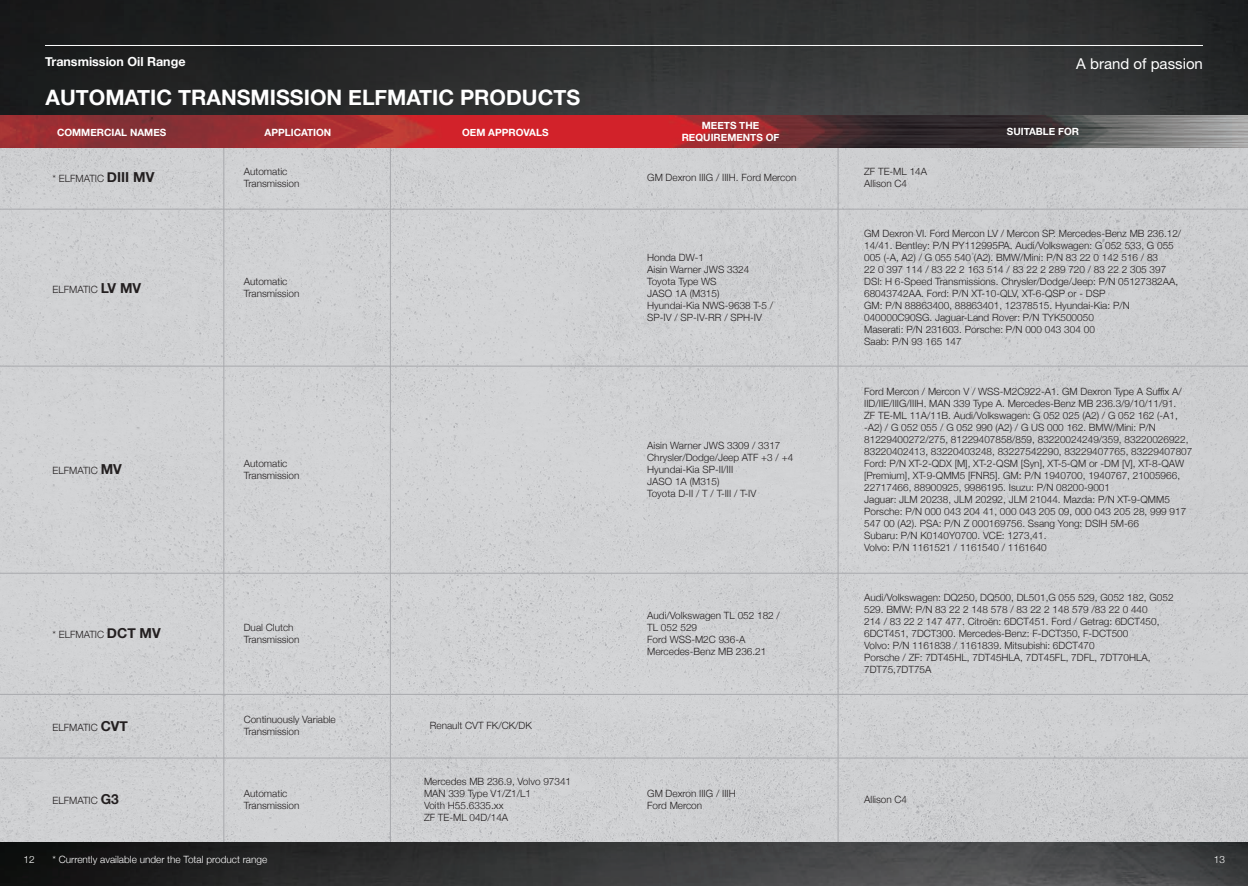
<style>
.page{position:relative;width:1248px;height:886px;background:#fff}
.page>*{position:absolute;margin:0;border:0;box-sizing:border-box;transform-origin:0 0}
.t1{font:700 21.25px "Helvetica Neue";color:#fff}
.t2{font:15px "Helvetica Neue LT Std";color:#fff}
.t3{font:700 12.5px "Helvetica Neue";color:#fff}
.t4{font:300 10px/12px "Helvetica Neue";color:#231f20}
.t5{font:700 10px/12px "Helvetica Neue";color:#fff;text-align:center}
.t6{font:300 10px "Helvetica Neue";color:#fff}
.s1{font-weight:700;font-size:13.75px}
</style>
<div class="page">
<img style="left:0;top:0;width:1247px;height:842px">
<hr style="left:0;top:757px;width:1247px;height:1px;background:#a8a9ad">
<hr style="left:0;top:209px;width:1247px;height:1px;background:#a8a9ad">
<hr style="left:0;top:366px;width:1247px;height:1px;background:#a8a9ad">
<hr style="left:0;top:573px;width:1247px;height:1px;background:#a8a9ad">
<div style="left:223px;top:115px;width:168px;height:738px;border:1px solid #a8a9ad"></div>
<svg style="left:837px;top:115px;width:410px;height:727px;background:#c7c8ca"></svg>
<hr style="left:0;top:694px;width:1247px;height:1px;background:#a8a9ad">
<img style="left:0;top:842px;width:1247px;height:44px">
<hr style="left:45px;top:45px;width:1157px;height:1px;background:#fff">
<p class="t3" style="left:45px;top:51px;width:142px">Transmission Oil Range</p>
<h1 class="t1" style="left:45px;top:80px;width:536px">AUTOMATIC TRANSMISSION ELFMATIC PRODUCTS</h1>
<h2 class="t2" style="left:1076px;top:58px;width:128px">A brand of passion</h2>
<p class="t5" style="left:57px;top:126px;width:111px">COMMERCIAL NAMES</p>
<p class="t5" style="left:264px;top:126px;width:68px">APPLICATION</p>
<p class="t5" style="left:462px;top:126px;width:88px">OEM APPROVALS</p>
<p class="t5" style="left:681px;top:120px;width:99px">MEETS THE<br>REQUIREMENTS OF</p>
<p class="t5" style="left:1006px;top:126px;width:74px">SUITABLE FOR</p>
<p class="t4" style="left:244px;top:164px;width:57px">Automatic<br>Transmission</p>
<p class="t4" style="left:864px;top:164px;width:64px">ZF TE-ML 14A<br>Allison C4</p>
<p class="t4" style="left:53px;top:171px;width:103px">* ELFMATIC <span class="s1">DIII MV</span></p>
<p class="t4" style="left:647px;top:170px;width:151px">GM Dexron IIIG / IIIH. Ford Mercon</p>
<p class="t4" style="left:53px;top:282px;width:90px">ELFMATIC <span class="s1">LV MV</span></p>
<p class="t4" style="left:53px;top:463px;width:71px">ELFMATIC <span class="s1">MV</span></p>
<p class="t4" style="left:244px;top:274px;width:57px">Automatic<br>Transmission</p>
<p class="t4" style="left:244px;top:456px;width:57px">Automatic<br>Transmission</p>
<p class="t4" style="left:53px;top:627px;width:110px">* ELFMATIC <span class="s1">DCT MV</span></p>
<p class="t4" style="left:244px;top:620px;width:57px">Dual Clutch<br>Transmission</p>
<p class="t4" style="left:53px;top:720px;width:77px">ELFMATIC <span class="s1">CVT</span></p>
<p class="t4" style="left:244px;top:712px;width:94px">Continuously Variable<br>Transmission</p>
<p class="t4" style="left:430px;top:718px;width:104px">Renault CVT FK/CK/DK</p>
<p class="t4" style="left:647px;top:250px;width:127px">Honda DW-1<br>Aisin Warner JWS 3324<br>Toyota Type WS<br>JASO 1A (M315)<br>Hyundai-Kia NWS-9638 T-5 /<br>SP-IV / SP-IV-RR / SPH-IV</p>
<p class="t4" style="left:647px;top:438px;width:147px">Aisin Warner JWS 3309 / 3317<br>Chrysler/Dodge/Jeep ATF +3 / +4<br>Hyundai-Kia SP-II/III<br>JASO 1A (M315)<br>Toyota D-II / T / T-III / T-IV</p>
<p class="t4" style="left:647px;top:608px;width:134px">Audi/Volkswagen TL 052 182 /<br>TL 052 529<br>Ford WSS-M2C 936-A<br>Mercedes-Benz MB 236.21</p>
<p class="t4" style="left:864px;top:226px;width:318px">GM Dexron VI. Ford Mercon LV / Mercon SP. Mercedes-Benz MB 236.12/ 14/41. Bentley: P/N PY112995PA. Audi/Volkswagen: G 052 533, G 055<br>005 (-A, A2) / G 055 540 (A2). BMW/Mini: P/N 83 22 0 142 516 / 83<br>22 0 397 114 / 83 22 2 163 514 / 83 22 2 289 720 / 83 22 2 305 397<br>DSI: H 6-Speed Transmissions. Chrysler/Dodge/Jeep: P/N 05127382AA, 68043742AA. Ford: P/N XT-10-QLV, XT-6-QSP or - DSP<br>GM: P/N 88863400, 88863401, 12378515. Hyundai-Kia: P/N 040000C90SG. Jaguar-Land Rover: P/N TYK500050<br>Maserati: P/N 231603. Porsche: P/N 000 043 304 00<br>Saab: P/N 93 165 147</p>
<p class="t4" style="left:864px;top:384px;width:330px">Ford Mercon / Mercon V / WSS-M2C922-A1. GM Dexron Type A Suffix A/ IID/IIE/IIIG/IIIH. MAN 339 Type A. Mercedes-Benz MB 236.3/9/10/11/91.<br>ZF TE-ML 11A/11B. Audi/Volkswagen: G 052 025 (A2) / G 052 162 (-A1, -A2) / G 052 055 / G 052 990 (A2) / G US 000 162. BMW/Mini: P/N 81229400272/275, 81229407858/859, 83220024249/359, 83220026922, 83220402413, 83220403248, 83227542290, 83229407765, 83229407807<br>Ford: P/N XT-2-QDX [M], XT-2-QSM [Syn], XT-5-QM or -DM [V], XT-8-QAW [Premium], XT-9-QMM5 [FNR5]. GM: P/N 1940700, 1940767, 21005966, 22717466, 88900925, 9986195. Isuzu: P/N 08200-9001<br>Jaguar: JLM 20238, JLM 20292, JLM 21044. Mazda: P/N XT-9-QMM5<br>Porsche: P/N 000 043 204 41, 000 043 205 09, 000 043 205 28, 999 917<br>547 00 (A2). PSA: P/N Z 000169756. Ssang Yong: DSIH 5M-66<br>Subaru: P/N K0140Y0700. VCE: 1273,41.<br>Volvo: P/N 1161521 / 1161540 / 1161640</p>
<p class="t4" style="left:864px;top:590px;width:311px">Audi/Volkswagen: DQ250, DQ500, DL501,G 055 529, G052 182, G052<br>529. BMW: P/N 83 22 2 148 578 / 83 22 2 148 579 /83 22 0 440<br>214 / 83 22 2 147 477. Citroën: 6DCT451. Ford / Getrag: 6DCT450, 6DCT451, 7DCT300. Mercedes-Benz: F-DCT350, F-DCT500<br>Volvo: P/N 1161838 / 1161839. Mitsubishi: 6DCT470<br>Porsche / ZF: 7DT45HL, 7DT45HLA, 7DT45FL, 7DFL, 7DT70HLA, 7DT75,7DT75A</p>
<p class="t4" style="left:424px;top:774px;width:149px">Mercedes MB 236.9, Volvo 97341<br>MAN 339 Type V1/Z1/L1<br>Voith H55.6335.xx<br>ZF TE-ML 04D/14A</p>
<p class="t4" style="left:647px;top:786px;width:90px">GM Dexron IIIG / IIIH<br>Ford Mercon</p>
<p class="t4" style="left:244px;top:786px;width:57px">Automatic<br>Transmission</p>
<p class="t4" style="left:53px;top:793px;width:68px">ELFMATIC <span class="s1">G3</span></p>
<p class="t4" style="left:864px;top:792px;width:44px">Allison C4</p>
<p class="t6" style="left:53px;top:851px;width:216px">* Currently available under the Total product range</p>
<p class="t6" style="left:24px;top:851px;width:13px">12</p>
<p class="t6" style="left:1213px;top:851px;width:13px">13</p>
</div>
